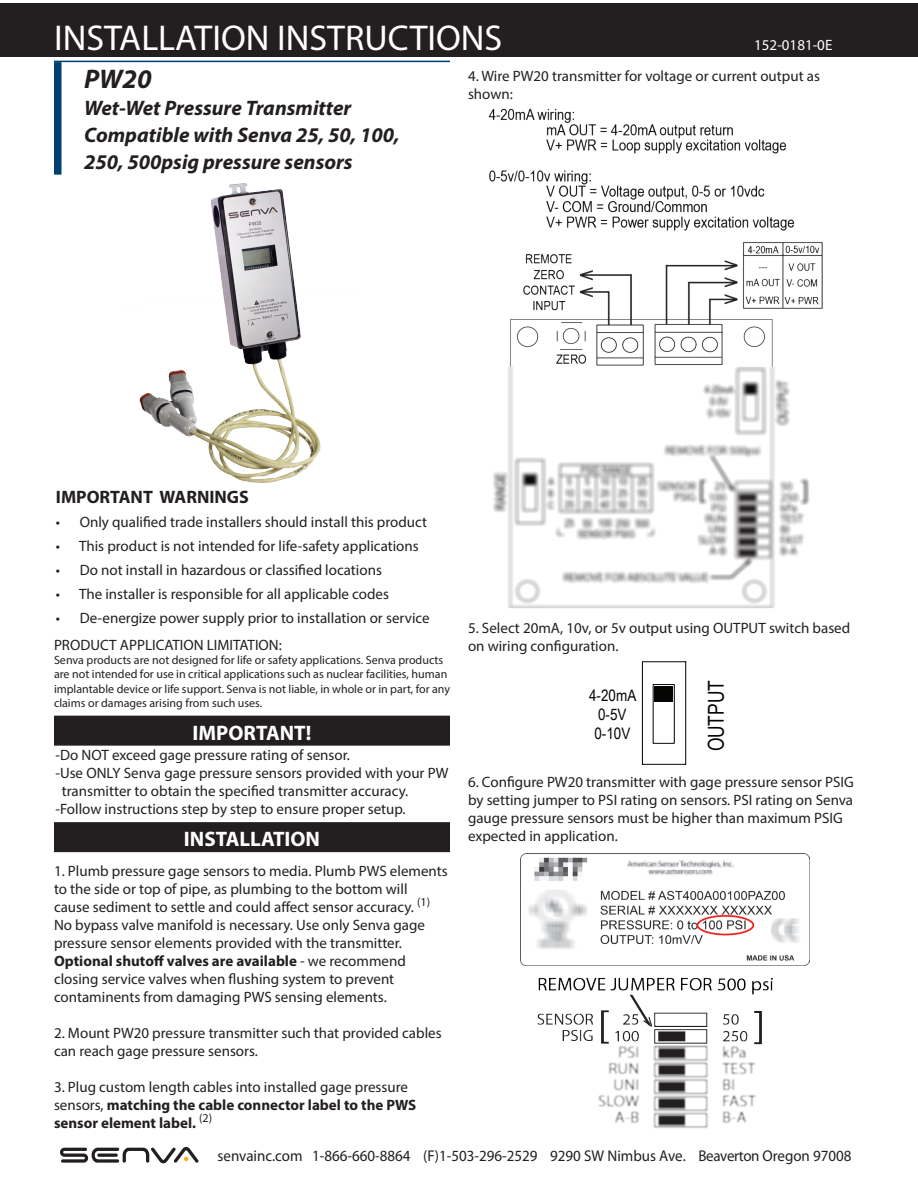
<style>
.page{position:relative;width:918px;height:1188px;background:#fff}
.page>*{position:absolute;margin:0;border:0;box-sizing:border-box;transform-origin:0 0}
.t1{font:36px "Myriad Pro";color:#fff}
.Product_Title_and_Po{font:italic 700 27px "Myriad Pro";color:#231f20}
.t2{font:21.9px "Arial Narrow";color:#050504;scale:.96 1}
.Product_Title_and_Po-2{font:italic 700 21px/27px "Myriad Pro";color:#231f20}
.Install_Heading_Bars{font:700 21px "Myriad Pro";color:#fff}
.t3{font:700 18px "Myriad Pro";color:#231f20}
.t4{font:15.9px/19px "Arial Narrow";color:#050504;text-align:center;scale:1.04 1}
.t5{font:15.6px "Myriad Pro";color:#231f20;scale:.96 1}
.t6{font:15px/18px "Myriad Pro";color:#231f20}
.t7{font:15px "Myriad Pro";color:#fff}
.t8{font:12px/14.4px "Myriad Pro";color:#231f20}
.s1{font-weight:700}
</style>
<div class="page">
<div style="left:0;top:3px;width:918px;height:54px;background:#231f20"></div>
<svg style="left:60px;top:1147px;width:138px;height:16px"></svg>
<hr style="left:54px;top:61px;width:396px;height:1px;background:#004071">
<div style="left:54px;top:62px;width:8px;height:113px;background:#004071"></div>
<div style="left:54px;top:822px;width:396px;height:30px;background:#231f20"></div>
<div style="left:54px;top:716px;width:396px;height:30px;background:#231f20"></div>
<img style="left:488px;top:108px;width:335px;height:500px">
<img style="left:139px;top:183px;width:182px;height:300px">
<img style="left:520px;top:854px;width:289px;height:112px">
<hr style="left:642px;top:661px;width:44px;height:1px;background:#050504">
<hr style="left:685px;top:662px;width:1px;height:103px;background:#050504">
<hr style="left:642px;top:662px;width:1px;height:103px;background:#050504">
<hr style="left:642px;top:764px;width:43px;height:1px;background:#050504">
<div style="left:653px;top:684px;width:21px;height:60px;border:1px solid #050504"></div>
<div style="left:655px;top:686px;width:18px;height:16px;background:#050504"></div>
<img style="left:531px;top:953px;width:256px;height:176px">
<p class="t1" style="left:54px;top:16px;width:450px">INSTALLATION INSTRUCTIONS</p>
<p class="t7" style="left:754px;top:36px;width:80px">152-0181-0E</p>
<p class="Product_Title_and_Po" style="left:84px;top:61px;width:69px">PW20</p>
<p class="Product_Title_and_Po-2" style="left:84px;top:93px;width:317px">Wet-Wet Pressure Transmitter<br>Compatible with Senva 25, 50, 100,<br>250, 500psig pressure sensors</p>
<p class="t6" style="left:468px;top:67px;width:353px">4. Wire PW20 transmitter for voltage or current output as shown:</p>
<p class="t3" style="left:56px;top:485px;width:195px">IMPORTANT WARNINGS</p>
<p class="t6" style="left:56px;top:512px;width:373px">• Only qualified trade installers should install this product</p>
<p class="t6" style="left:56px;top:536px;width:364px">• This product is not intended for life-safety applications</p>
<p class="t6" style="left:56px;top:560px;width:328px">• Do not install in hazardous or classified locations</p>
<p class="t6" style="left:56px;top:584px;width:335px">• The installer is responsible for all applicable codes</p>
<p class="t6" style="left:56px;top:608px;width:375px">• De-energize power supply prior to installation or service</p>
<p class="t6" style="left:54px;top:635px;width:229px">PRODUCT APPLICATION LIMITATION:</p>
<p class="t8" style="left:54px;top:652px;width:398px">Senva products are not designed for life or safety applications. Senva products are not intended for use in critical applications such as nuclear facilities, human implantable device or life support. Senva is not liable, in whole or in part, for any claims or damages arising from such uses.</p>
<p class="Install_Heading_Bars" style="left:193px;top:719px;width:120px">IMPORTANT!</p>
<p class="t6" style="left:56px;top:746px;width:296px">-Do NOT exceed gage pressure rating of sensor.</p>
<p class="t6" style="left:56px;top:764px;width:394px">-Use ONLY Senva gage pressure sensors provided with your PW</p>
<p class="t6" style="left:62px;top:782px;width:348px">transmitter to obtain the specified transmitter accuracy.</p>
<p class="t6" style="left:56px;top:800px;width:352px">-Follow instructions step by step to ensure proper setup.</p>
<p class="Install_Heading_Bars" style="left:184px;top:825px;width:138px">INSTALLATION</p>
<p class="t6" style="left:54px;top:862px;width:395px">1. Plumb pressure gage sensors to media. Plumb PWS elements to the side or top of pipe, as plumbing to the bottom will<br>cause sediment to settle and could affect sensor accuracy. <sup>(1)<br></sup>No bypass valve manifold is necessary. Use only Senva gage pressure sensor elements provided with the transmitter.<br><span class="s1">Optional shutoff valves are available</span> - we recommend closing service valves when flushing system to prevent contaminents from damaging PWS sensing elements.</p>
<p class="t6" style="left:54px;top:1024px;width:389px">2. Mount PW20 pressure transmitter such that provided cables can reach gage pressure sensors.</p>
<p class="t6" style="left:54px;top:1078px;width:364px">3. Plug custom length cables into installed gage pressure sensors, <span class="s1">matching the cable connector label to the PWS sensor element label.</span> <sup>(2)</sup></p>
<p class="t6" style="left:468px;top:619px;width:384px">5. Select 20mA, 10v, or 5v output using OUTPUT switch based on wiring configuration.</p>
<p class="t4" style="left:589px;top:685px;width:47px">4-20mA<br>0-5V<br>0-10V</p>
<p class="t2" style="left:700px;top:751px;width:76px;rotate:-90deg">OUTPUT</p>
<p class="t6" style="left:468px;top:773px;width:387px">6. Configure PW20 transmitter with gage pressure sensor PSIG by setting jumper to PSI rating on sensors. PSI rating on Senva gauge pressure sensors must be higher than maximum PSIG expected in application.</p>
<p class="t5" style="left:218px;top:1146px;width:662px">senvainc.com 1-866-660-8864 (F)1-503-296-2529 9290 SW Nimbus Ave. Beaverton Oregon 97008</p>
</div>
